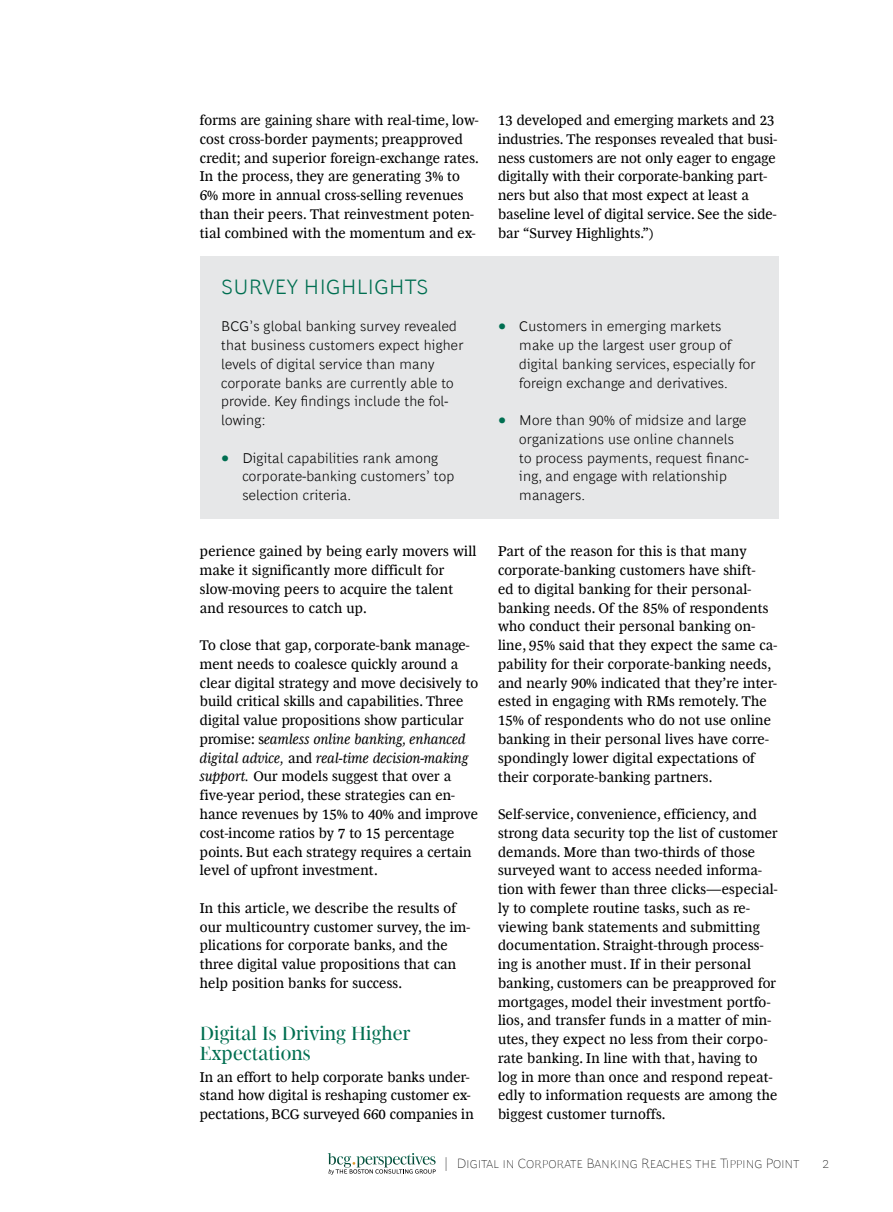
<style>
.page{position:relative;width:893px;height:1212px;background:#fff}
.page>*{position:absolute;margin:0;border:0;box-sizing:border-box;transform-origin:0 0}
.t1{font:300 21px "Henderson BCG Sans";letter-spacing:.015em;color:#006f51}
.t2{font:19.5px/20.2px "Henderson BCG Serif Head";letter-spacing:.005em;color:#006f51}
.t3{font:14.25px/18.8px "Henderson BCG Serif";letter-spacing:.015em;color:#000}
.t4{font:300 14.25px/18.8px "Henderson BCG Sans";letter-spacing:.015em;color:#000}
.t5{font:100 13.5px "Henderson BCG Sans";letter-spacing:-.01em;color:#000}
.s1{font-family:"Henderson BCG Serif";font-weight:400;font-size:18px;color:#006f51}
.s2{font-style:italic}
</style>
<div class="page">
<svg style="left:328px;top:1153px;width:108px;height:22px"></svg>
<div style="left:200px;top:256px;width:578px;height:263px;background:#e6e7e8"></div>
<p class="t3" style="left:200px;top:110px;width:281px">forms are gaining share with real-time, low&shy;cost cross-border payments; preapproved credit; and superior foreign-exchange rates.<br>In the process, they are generating 3% to 6% more in annual cross-selling revenues than their peers. That reinvestment poten&shy;tial combined with the momentum and ex-</p>
<h1 class="t1" style="left:221px;top:271px;width:209px">SURVEY HIGHLIGHTS</h1>
<p class="t4" style="left:221px;top:316px;width:244px">BCG’s global banking survey revealed that business customers expect higher levels of digital service than many corporate banks are currently able to provide. Key findings include the fol&shy;lowing:</p>
<p class="t4" style="left:242px;top:447px;width:213px;text-indent:-21px"><span class="s1">•</span> Digital capabilities rank among corporate-banking customers’ top selection criteria.</p>
<p class="t3" style="left:200px;top:541px;width:278px">perience gained by being early movers will make it significantly more difficult for slow-moving peers to acquire the talent and resources to catch up.</p>
<p class="t3" style="left:200px;top:635px;width:280px">To close that gap, corporate-bank manage&shy;ment needs to coalesce quickly around a clear digital strategy and move decisively to build critical skills and capabilities. Three digital value propositions show particular promise: s<span class="s2">eamless online banking, enhanced digital advice,</span> and <span class="s2">real-time decision-making support.</span> Our models suggest that over a five-year period, these strategies can en&shy;hance revenues by 15% to 40% and improve cost-income ratios by 7 to 15 percentage points. But each strategy requires a certain level of upfront investment.</p>
<p class="t3" style="left:200px;top:897px;width:272px">In this article, we describe the results of our multicountry customer survey, the im&shy;plications for corporate banks, and the three digital value propositions that can help position banks for success.</p>
<h2 class="t2" style="left:200px;top:1021px;width:212px">Digital Is Driving Higher<br>Expectations</h2>
<p class="t3" style="left:200px;top:1066px;width:275px">In an effort to help corporate banks under&shy;stand how digital is reshaping customer ex&shy;pectations, BCG surveyed 660 companies in</p>
<p class="t3" style="left:498px;top:110px;width:281px">13 developed and emerging markets and 23 industries. The responses revealed that busi&shy;ness customers are not only eager to engage digitally with their corporate-banking part&shy;ners but also that most expect at least a baseline level of digital service. See the side&shy;bar “Survey Highlights.”)</p>
<p class="t4" style="left:519px;top:316px;width:238px;text-indent:-21px"><span class="s1">•</span> Customers in emerging markets make up the largest user group of digital banking services, especially for foreign exchange and derivatives.</p>
<p class="t4" style="left:519px;top:410px;width:231px;text-indent:-21px"><span class="s1">•</span> More than 90% of midsize and large organizations use online channels to process payments, request financ&shy;ing, and engage with relationship managers.</p>
<p class="t3" style="left:498px;top:541px;width:281px">Part of the reason for this is that many corporate-banking customers have shift-<br>ed to digital banking for their personal&shy;banking needs. Of the 85% of respondents who conduct their personal banking on&shy;line, 95% said that they expect the same ca&shy;pability for their corporate-banking needs, and nearly 90% indicated that they’re inter&shy;ested in engaging with RMs remotely. The 15% of respondents who do not use online banking in their personal lives have corre&shy;spondingly lower digital expectations of their corporate-banking partners.</p>
<p class="t3" style="left:498px;top:804px;width:281px">Self-service, convenience, efficiency, and strong data security top the list of customer demands. More than two-thirds of those surveyed want to access needed informa&shy;tion with fewer than three clicks—especial&shy;ly to complete routine tasks, such as re&shy;viewing bank statements and submitting documentation. Straight-through process&shy;ing is another must. If in their personal banking, customers can be preapproved for mortgages, model their investment portfo&shy;lios, and transfer funds in a matter of min&shy;utes, they expect no less from their corpo&shy;rate banking. In line with that, having to log in more than once and respond repeat&shy;edly to information requests are among the biggest customer turnoffs.</p>
<p class="t5" style="left:444px;top:1153px;width:357px">| Digital in Corporate Banking Reaches the Tipping Point</p>
<p class="t5" style="left:822px;top:1153px;width:9px">2</p>
</div>
